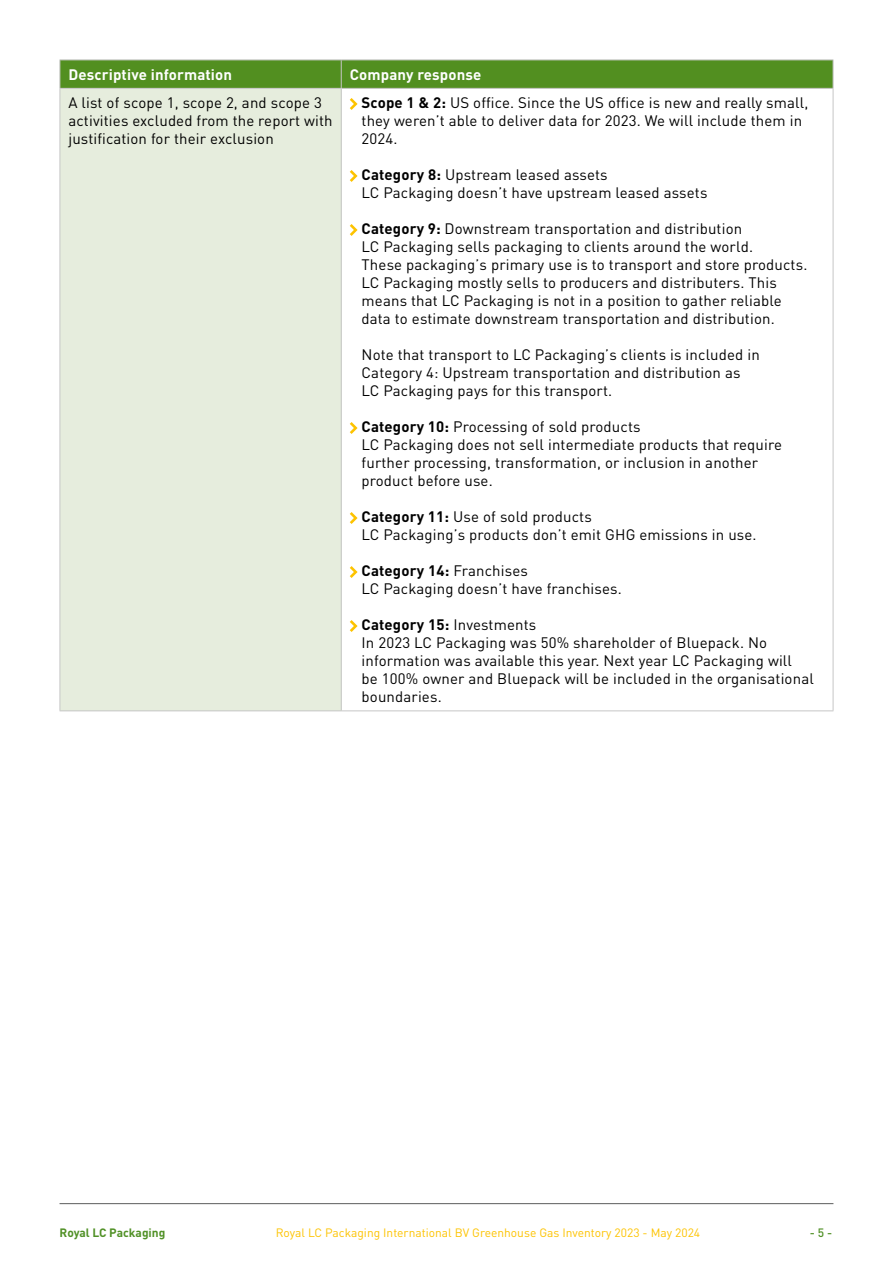
<style>
.page{position:relative;width:893px;height:1263px;background:#fff}
.page>*{position:absolute;margin:0;border:0;box-sizing:border-box;transform-origin:0 0}
.t1{font:15px/18px "DIN";letter-spacing:.01em;color:#000}
.t2{font:700 15px "DIN";letter-spacing:.01em;color:#fff}
.t3{font:12px "DIN";color:#fdc300}
.t4{font:700 12px "DIN";color:#519127}
.t5{font:500 12px "DIN";color:#519127}
.s1{font-weight:700}
</style>
<div class="page">
<hr style="left:60px;top:1203px;width:773px;height:1px;background:#5c5d5d">
<div style="left:60px;top:88px;width:281px;height:623px;background:#e6eddd"></div>
<svg style="left:60px;top:60px;width:774px;height:28px;background:#549023"></svg>
<hr style="left:60px;top:88px;width:281px;height:1px;background:#c6c6c6">
<hr style="left:341px;top:88px;width:492px;height:1px;background:#c6c6c6">
<hr style="left:60px;top:710px;width:281px;height:1px;background:#c6c6c6">
<hr style="left:341px;top:710px;width:492px;height:1px;background:#c6c6c6">
<hr style="left:60px;top:89px;width:1px;height:621px;background:#c6c6c6">
<hr style="left:341px;top:89px;width:1px;height:621px;background:#c6c6c6">
<hr style="left:833px;top:89px;width:1px;height:621px;background:#c6c6c6">
<svg style="left:350px;top:98px;width:8px;height:12px"></svg>
<svg style="left:350px;top:170px;width:8px;height:12px"></svg>
<svg style="left:350px;top:224px;width:8px;height:12px"></svg>
<svg style="left:350px;top:422px;width:8px;height:12px"></svg>
<svg style="left:350px;top:512px;width:8px;height:12px"></svg>
<svg style="left:350px;top:566px;width:8px;height:12px"></svg>
<svg style="left:350px;top:620px;width:8px;height:12px"></svg>
<p class="t2" style="left:68px;top:65px;width:165px">Descriptive information</p>
<p class="t2" style="left:350px;top:65px;width:133px">Company response</p>
<p class="t1" style="left:68px;top:94px;width:266px">A list of scope 1, scope 2, and scope 3 activities excluded from the report with justification for their exclusion</p>
<p class="t1" style="left:362px;top:94px;width:448px"><span class="s1">Scope 1 &amp; 2:</span> US office. Since the US office is new and really small, they weren’t able to deliver data for 2023. We will include them in<br>2024.</p>
<p class="t1" style="left:362px;top:166px;width:347px"><span class="s1">Category 8:</span> Upstream leased assets<br>LC Packaging doesn’t have upstream leased assets</p>
<p class="t1" style="left:362px;top:220px;width:447px"><span class="s1">Category 9:</span> Downstream transportation and distribution<br>LC Packaging sells packaging to clients around the world.<br>These packaging’s primary use is to transport and store products.<br>LC Packaging mostly sells to producers and distributers. This means that LC Packaging is not in a position to gather reliable data to estimate downstream transportation and distribution.</p>
<p class="t1" style="left:362px;top:346px;width:400px">Note that transport to LC Packaging’s clients is included in<br>Category 4: Upstream transportation and distribution as<br>LC Packaging pays for this transport.</p>
<p class="t1" style="left:362px;top:418px;width:422px"><span class="s1">Category 10:</span> Processing of sold products<br>LC Packaging does not sell intermediate products that require further processing, transformation, or inclusion in another product before use.</p>
<p class="t1" style="left:362px;top:508px;width:397px"><span class="s1">Category 11:</span> Use of sold products<br>LC Packaging’s products don’t emit GHG emissions in use.</p>
<p class="t1" style="left:362px;top:562px;width:262px"><span class="s1">Category 14:</span> Franchises<br>LC Packaging doesn’t have franchises.</p>
<p class="t1" style="left:362px;top:616px;width:454px"><span class="s1">Category 15:</span> Investments<br>In 2023 LC Packaging was 50% shareholder of Bluepack. No information was available this year. Next year LC Packaging will<br>be 100% owner and Bluepack will be included in the organisational boundaries.</p>
<p class="t4" style="left:60px;top:1225px;width:107px">Royal LC Packaging</p>
<p class="t3" style="left:276px;top:1225px;width:426px">Royal LC Packaging International BV Greenhouse Gas Inventory 2023 - May 2024</p>
<p class="t5" style="left:810px;top:1225px;width:24px">- 5-</p>
</div>
